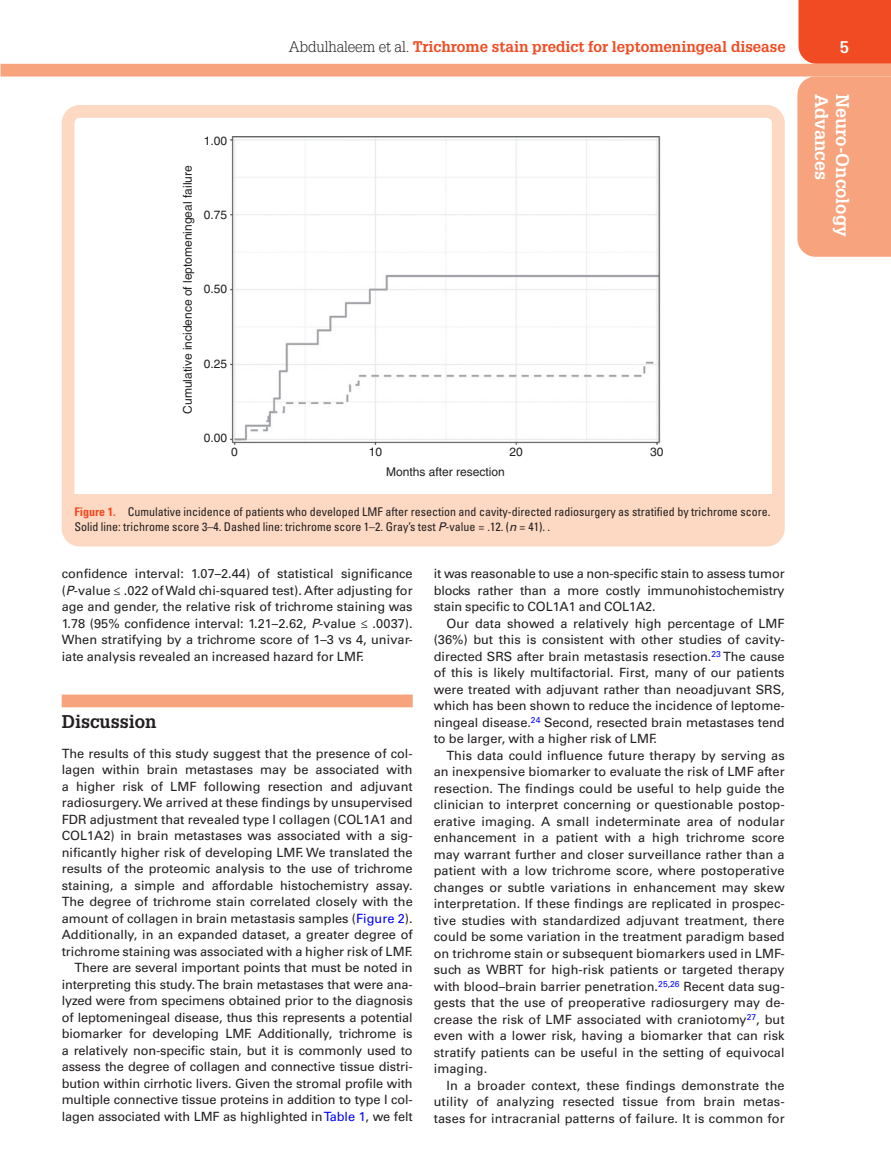
<style>
.page{position:relative;width:891px;height:1175px;background:#fff}
.page>*{position:absolute;margin:0;border:0;box-sizing:border-box;transform-origin:0 0}
.t1{font:700 18px "Glypha LT Std";color:#fff}
.t2{font:700 18px "Glypha LT Std";color:#231f20}
.t3{font:700 16.5px "Glypha LT Std";color:#fff}
.t4{font:700 15px "Glypha LT Std";color:#f04b22}
.t5{font:12.75px/16.5px "Univers LT Std";color:#231f20;text-align:justify}
.t6{font:condensed 12px/15px "Univers LT Std";color:#231f20}
.t7{font:12px "Helvetica";color:#231f20}
.s1{font-weight:300;color:#231f20}
.s2{font-weight:700;color:#f04b22}
.s3{font-style:italic;font-stretch:normal}
.s4{font-style:italic}
.s5{color:#00f}
</style>
<div class="page">
<div style="left:799px;top:0;width:92px;height:64px;background:#f04b22"></div>
<div style="left:1px;top:64px;width:890px;height:12px;background:#f7a37d"></div>
<div style="left:797px;top:76px;width:94px;height:181px;background:#f7a37d"></div>
<div style="left:62px;top:694px;width:351px;height:13px;background:#f7a37d"></div>
<div style="left:65px;top:494px;width:716px;height:44px;background:#fdd8c3"></div>
<img style="left:229px;top:137px;width:432px;height:307px">
<div style="left:62px;top:105px;width:723px;height:441px;border:13px solid #fdd8c3;border-radius:12px"></div>
<p class="t7" style="left:181px;top:413px;width:250px;rotate:-90deg">Cumulative incidence of leptomeningeal failure</p>
<p class="t7" style="left:204px;top:134px;width:25px">1.00</p>
<p class="t7" style="left:204px;top:208px;width:25px">0.75</p>
<p class="t7" style="left:204px;top:282px;width:25px">0.50</p>
<p class="t7" style="left:204px;top:356px;width:25px">0.25</p>
<p class="t7" style="left:204px;top:431px;width:25px">0.00</p>
<p class="t4" style="left:289px;top:37px;width:498px"><span class="s1">Abdulhaleem et al.</span> Trichrome stain predict for leptomeningeal disease</p>
<p class="t3" style="left:840px;top:37px;width:11px">5</p>
<h1 class="t1" style="left:833px;top:94px;width:88px;rotate:90deg">Advances</h1>
<h1 class="t1" style="left:854px;top:94px;width:145px;rotate:90deg">Neuro-Oncology</h1>
<p class="t7" style="left:231px;top:445px;width:8px">0</p>
<p class="t7" style="left:369px;top:445px;width:15px">10</p>
<p class="t7" style="left:510px;top:445px;width:15px">20</p>
<p class="t7" style="left:386px;top:464px;width:120px">Months after resection</p>
<p class="t7" style="left:650px;top:445px;width:15px">30</p>
<p class="t6" style="left:74px;top:504px;width:697px"><span class="s2">Figure 1.</span> Cumulative incidence of patients who developed LMF after resection and cavity-directed radiosurgery as stratified by trichrome score.<br>Solid line: trichrome score 3–4. Dashed line: trichrome score 1–2. Gray’s test <span class="s3">P</span>-value = .12. (<span class="s3">n</span> = 41). .</p>
<p class="t5" style="left:62px;top:565px;width:353px">confidence interval: 1.07–2.44) of statistical significance (<span class="s4">P</span>-value ≤ .022 of Wald chi-squared test). After adjusting for age and gender, the relative risk of trichrome staining was 1.78 (95% confidence interval: 1.21–2.62, <span class="s4">P</span>-value ≤ .0037).<br>When stratifying by a trichrome score of 1–3 vs 4, univar&shy;iate analysis revealed an increased hazard for LMF.</p>
<h1 class="t2" style="left:62px;top:710px;width:96px">Discussion</h1>
<p class="t5" style="left:62px;top:745px;width:353px;text-align:right">The results of this study suggest that the presence of col&shy;lagen within brain metastases may be associated with a higher risk of LMF following resection and adjuvant radiosurgery. We arrived at these findings by unsupervised FDR adjustment that revealed type I collagen (COL1A1 and COL1A2) in brain metastases was associated with a sig&shy;nificantly higher risk of developing LMF. We translated the results of the proteomic analysis to the use of trichrome staining, a simple and affordable histochemistry assay.<br>The degree of trichrome stain correlated closely with the amount of collagen in brain metastasis samples (<span class="s5">Figure 2</span>).<br>Additionally, in an expanded dataset, a greater degree of trichrome staining was associated with a higher risk of LMF.<br>There are several important points that must be noted in interpreting this study. The brain metastases that were ana&shy;lyzed were from specimens obtained prior to the diagnosis of leptomeningeal disease, thus this represents a potential biomarker for developing LMF. Additionally, trichrome is a relatively non-specific stain, but it is commonly used to assess the degree of collagen and connective tissue distri&shy;bution within cirrhotic livers. Given the stromal profile with multiple connective tissue proteins in addition to type I col&shy;lagen associated with LMF as highlighted in <span class="s5">Table 1</span>, we felt</p>
<p class="t5" style="left:434px;top:565px;width:353px">it was reasonable to use a non-specific stain to assess tumor blocks rather than a more costly immunohistochemistry stain specific to COL1A1 and COL1A2.</p>
<p class="t5" style="left:434px;top:615px;width:353px;text-indent:13px">Our data showed a relatively high percentage of LMF (36%) but this is consistent with other studies of cavity&shy;directed SRS after brain metastasis resection.<sup>23</sup> The cause of this is likely multifactorial. First, many of our patients were treated with adjuvant rather than neoadjuvant SRS, which has been shown to reduce the incidence of leptome&shy;ningeal disease.<sup>24</sup> Second, resected brain metastases tend to be larger, with a higher risk of LMF.</p>
<p class="t5" style="left:434px;top:747px;width:353px;text-indent:13px">This data could influence future therapy by serving as an inexpensive biomarker to evaluate the risk of LMF after resection. The findings could be useful to help guide the clinician to interpret concerning or questionable postop&shy;erative imaging. A small indeterminate area of nodular enhancement in a patient with a high trichrome score may warrant further and closer surveillance rather than a patient with a low trichrome score, where postoperative changes or subtle variations in enhancement may skew interpretation. If these findings are replicated in prospec&shy;tive studies with standardized adjuvant treatment, there could be some variation in the treatment paradigm based on trichrome stain or subsequent biomarkers used in LMF&shy;such as WBRT for high-risk patients or targeted therapy with blood–brain barrier penetration.<sup>25</sup><sup>,</sup><sup>26</sup> Recent data sug&shy;gests that the use of preoperative radiosurgery may de&shy;crease the risk of LMF associated with craniotomy<sup>27</sup>, but even with a lower risk, having a biomarker that can risk stratify patients can be useful in the setting of equivocal imaging.</p>
<p class="t5" style="left:434px;top:1077px;width:353px;text-indent:13px">In a broader context, these findings demonstrate the utility of analyzing resected tissue from brain metas&shy;tases for intracranial patterns of failure. It is common for</p>
</div>
